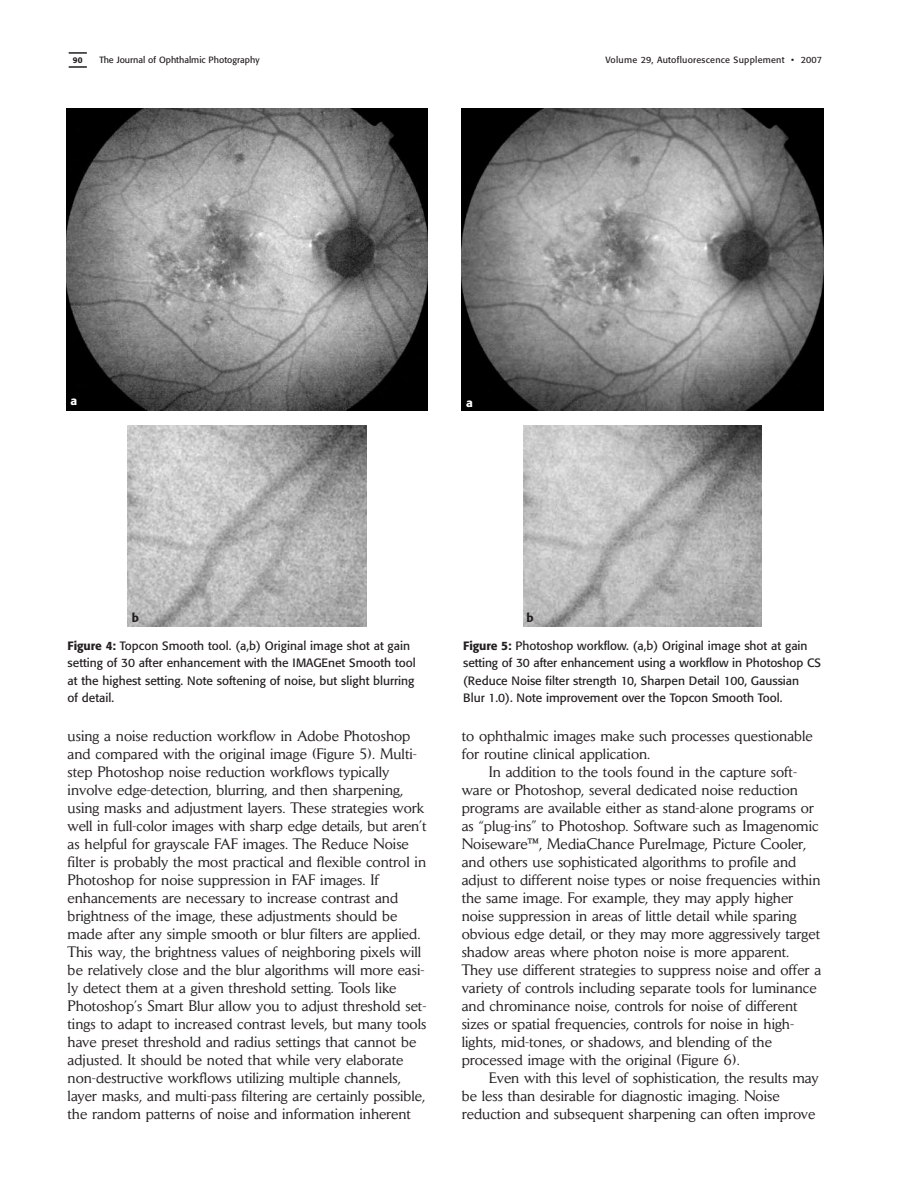
<style>
.page{position:relative;width:918px;height:1188px;background:#fff}
.page>*{position:absolute;margin:0;border:0;box-sizing:border-box;transform-origin:0 0}
.t1{font:15px/18px "Daily News";color:#231f20}
.t2{font:12px/17.2px "Formata";color:#231f20}
.t3{font:500 12px "Formata";color:#231f20}
.t4{font:500 12px "Formata";color:#fff}
.t5{font:9px "Formata";letter-spacing:.03em;color:#231f20}
.t6{font:9px "Formata";letter-spacing:.01em;color:#231f20}
.t7{font:500 8.25px "Formata";color:#231f20}
.s1{font-weight:500}
</style>
<div class="page">
<svg style="left:69px;top:66px;width:18px;height:2px"></svg>
<svg style="left:69px;top:52px;width:18px;height:2px"></svg>
<img style="left:128px;top:426px;width:238px;height:201px">
<img style="left:524px;top:426px;width:238px;height:201px">
<img style="left:66px;top:108px;width:362px;height:303px">
<img style="left:462px;top:108px;width:362px;height:302px">
<p class="t7" style="left:73px;top:56px;width:11px">90</p>
<p class="t6" style="left:99px;top:56px;width:162px">The Journal of Ophthalmic Photography</p>
<p class="t5" style="left:606px;top:56px;width:218px">Volume 29, Autofluorescence Supplement • 2007</p>
<p class="t4" style="left:71px;top:396px;width:8px">a</p>
<p class="t4" style="left:466px;top:397px;width:8px">a</p>
<p class="t3" style="left:132px;top:612px;width:9px">b</p>
<p class="t3" style="left:527px;top:612px;width:9px">b</p>
<p class="t2" style="left:68px;top:638px;width:350px"><span class="s1">Figure 4:</span> Topcon Smooth tool. (a,b) Original image shot at gain setting of 30 after enhancement with the IMAGEnet Smooth tool at the highest setting. Note softening of noise, but slight blurring of detail.</p>
<p class="t2" style="left:463px;top:638px;width:359px"><span class="s1">Figure 5:</span> Photoshop workflow. (a,b) Original image shot at gain setting of 30 after enhancement using a workflow in Photoshop CS (Reduce Noise filter strength 10, Sharpen Detail 100, Gaussian Blur 1.0). Note improvement over the Topcon Smooth Tool.</p>
<p class="t1" style="left:68px;top:729px;width:361px">using a noise reduction workflow in Adobe Photoshop and compared with the original image (Figure 5). Multi&shy;step Photoshop noise reduction workflows typically involve edge-detection, blurring, and then sharpening, using masks and adjustment layers. These strategies work well in full-color images with sharp edge details, but aren’t as helpful for grayscale FAF images. The Reduce Noise filter is probably the most practical and flexible control in Photoshop for noise suppression in FAF images. If enhancements are necessary to increase contrast and brightness of the image, these adjustments should be made after any simple smooth or blur filters are applied.<br>This way, the brightness values of neighboring pixels will be relatively close and the blur algorithms will more easi&shy;ly detect them at a given threshold setting. Tools like Photoshop’s Smart Blur allow you to adjust threshold set&shy;tings to adapt to increased contrast levels, but many tools have preset threshold and radius settings that cannot be adjusted. It should be noted that while very elaborate non-destructive workflows utilizing multiple channels, layer masks, and multi-pass filtering are certainly possible, the random patterns of noise and information inherent</p>
<p class="t1" style="left:462px;top:729px;width:352px">to ophthalmic images make such processes questionable for routine clinical application.</p>
<p class="t1" style="left:462px;top:765px;width:361px;text-indent:27px">In addition to the tools found in the capture soft&shy;ware or Photoshop, several dedicated noise reduction programs are available either as stand-alone programs or as “plug-ins” to Photoshop. Software such as Imagenomic Noiseware™, MediaChance PureImage, Picture Cooler, and others use sophisticated algorithms to profile and adjust to different noise types or noise frequencies within the same image. For example, they may apply higher noise suppression in areas of little detail while sparing obvious edge detail, or they may more aggressively target shadow areas where photon noise is more apparent.<br>They use different strategies to suppress noise and offer a variety of controls including separate tools for luminance and chrominance noise, controls for noise of different sizes or spatial frequencies, controls for noise in high&shy;lights, mid-tones, or shadows, and blending of the processed image with the original (Figure 6).</p>
<p class="t1" style="left:462px;top:1071px;width:359px;text-indent:27px">Even with this level of sophistication, the results may be less than desirable for diagnostic imaging. Noise reduction and subsequent sharpening can often improve</p>
</div>
